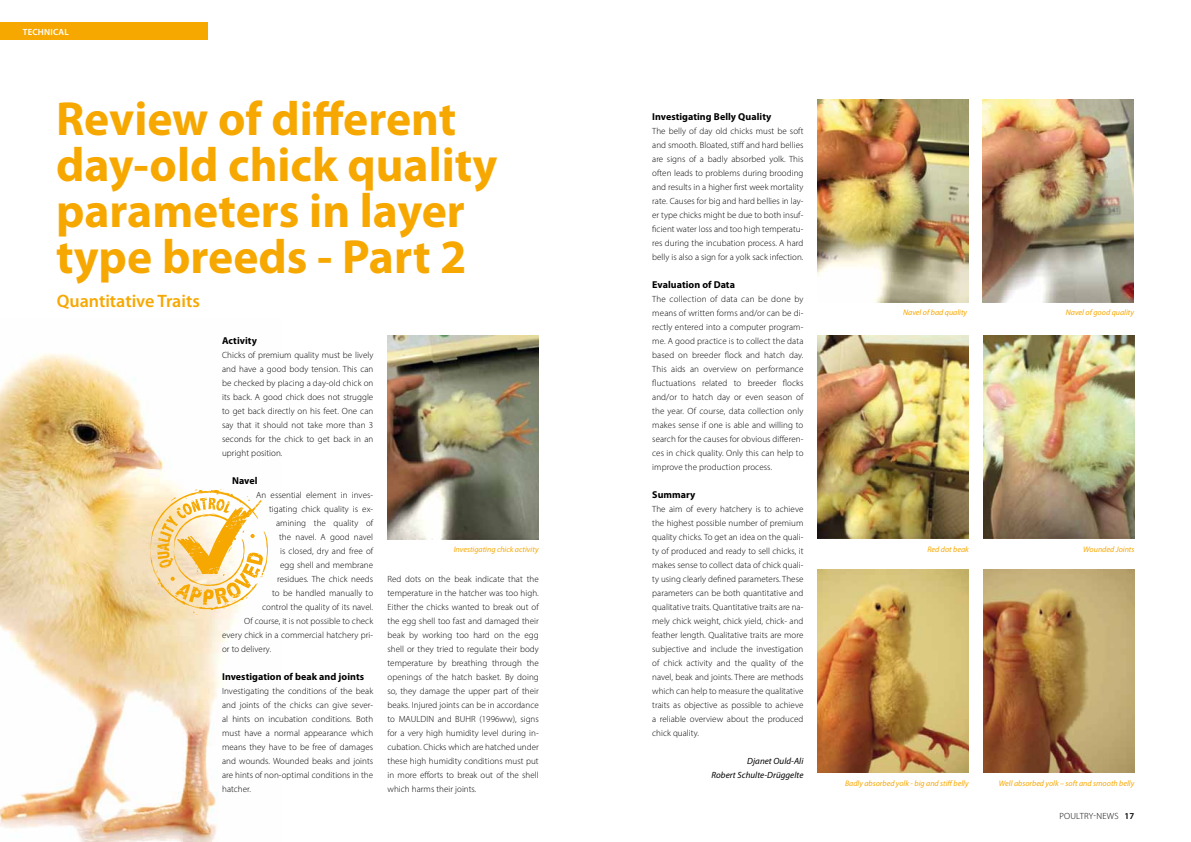
<style>
.page{position:relative;width:1191px;height:842px;background:#fff}
.page>*{position:absolute;margin:0;border:0;box-sizing:border-box;transform-origin:0 0}
.t1{font:700 48.1px/46px "Myriad Pro";color:#f7a800}
.t2{font:600 18px "Myriad Pro";color:#f7a800}
.t3{font:700 10px "Myriad Pro";letter-spacing:.005em;color:#000}
.t4{font:300 9px/14px "Myriad Pro";letter-spacing:.005em;color:#000;text-align:justify}
.t5{font:italic 9px/14px "Myriad Pro";letter-spacing:.005em;color:#000;text-align:right}
.t6{font:600 9px "Myriad Pro";letter-spacing:.02em;color:#fff}
.t7{font:italic 8px "Myriad Pro";color:#f7a800}
.s1{font-weight:600}
</style>
<div class="page">
<img style="left:0;top:354px;width:236px;height:488px">
<svg style="left:150px;top:489px;width:118px;height:126px"></svg>
<div style="left:0;top:23px;width:208px;height:17px;background:#f7a800"></div>
<img style="left:387px;top:336px;width:152px;height:203px">
<img style="left:817px;top:99px;width:151px;height:203px">
<img style="left:817px;top:336px;width:152px;height:203px">
<img style="left:817px;top:570px;width:152px;height:203px">
<img style="left:982px;top:99px;width:151px;height:203px">
<img style="left:983px;top:336px;width:151px;height:203px">
<img style="left:983px;top:570px;width:151px;height:203px">
<p class="t6" style="left:23px;top:26px;width:48px">tech nical</p>
<h1 class="t1" style="left:56px;top:95px;width:443px">Review of different day-old chick quality parameters in layer type breeds - Part 2</h1>
<h2 class="t2" style="left:57px;top:290px;width:145px">Quantitative Traits</h2>
<p class="t3" style="left:222px;top:334px;width:36px">Activity</p>
<p class="t4" style="left:222px;top:348px;width:153px">Chicks of premium quality must be lively and have a good body tension. This can be checked by placing a day-old chick on its back. A good chick does not struggle to get back directly on his feet. One can say that it should not take more than 3 seconds for the chick to get back in an upright position.</p>
<p class="t3" style="left:232px;top:474px;width:27px">Navel</p>
<p class="t4" style="left:256px;top:488px;width:118px">An essential element in inves-</p>
<p class="t4" style="left:269px;top:502px;width:106px">tigating chick quality is ex-</p>
<p class="t4" style="left:276px;top:516px;width:99px">amining the quality of</p>
<p class="t4" style="left:279px;top:530px;width:95px">the navel. A good navel</p>
<p class="t4" style="left:280px;top:544px;width:95px">is closed, dry and free of</p>
<p class="t4" style="left:280px;top:558px;width:94px">egg shell and membrane</p>
<p class="t4" style="left:277px;top:572px;width:97px">residues. The chick needs</p>
<p class="t4" style="left:272px;top:586px;width:103px">to be handled manually to</p>
<p class="t4" style="left:262px;top:600px;width:112px">control the quality of its navel.</p>
<p class="t4" style="left:244px;top:614px;width:131px">Of course, it is not possible to check</p>
<p class="t4" style="left:222px;top:628px;width:152px">every chick in a commercial hatchery pri-</p>
<p class="t4" style="left:222px;top:642px;width:51px">or to delivery.</p>
<p class="t3" style="left:222px;top:670px;width:143px">Investigation of beak and joints</p>
<p class="t4" style="left:222px;top:684px;width:153px">Investigating the conditions of the beak and joints of the chicks can give sever&shy;al hints on incubation conditions. Both must have a normal appearance which means they have to be free of damages and wounds. Wounded beaks and joints are hints of non-optimal conditions in the hatcher.</p>
<p class="t7" style="left:454px;top:544px;width:86px">Investigating chick activity</p>
<p class="t4" style="left:387px;top:572px;width:153px">Red dots on the beak indicate that the temperature in the hatcher was too high.<br>Either the chicks wanted to break out of the egg shell too fast and damaged their beak by working too hard on the egg shell or they tried to regulate their body temperature by breathing through the openings of the hatch basket. By doing so, they damage the upper part of their beaks. Injured joints can be in accordance to MAULDIN and BUHR (1996ww), signs for a very high humidity level during in&shy;cubation. Chicks which are hatched under these high humidity conditions must put in more efforts to break out of the shell which harms their joints.</p>
<p class="t3" style="left:652px;top:110px;width:121px">Investigating Belly Quality</p>
<p class="t4" style="left:652px;top:124px;width:153px">The belly of day old chicks must be soft and smooth. Bloated, stiff and hard bellies are signs of a badly absorbed yolk. This often leads to problems during brooding and results in a higher first week mortality rate. Causes for big and hard bellies in lay&shy;er type chicks might be due to both insuf&shy;ficient water loss and too high temperatu&shy;res during the incubation process. A hard belly is also a sign for a yolk sack infection.</p>
<p class="t3" style="left:652px;top:278px;width:84px">Evaluation of Data</p>
<p class="t4" style="left:652px;top:292px;width:153px">The collection of data can be done by means of written forms and/or can be di&shy;rectly entered into a computer program&shy;me. A good practice is to collect the data based on breeder flock and hatch day.<br>This aids an overview on performance fluctuations related to breeder flocks and/or to hatch day or even season of the year. Of course, data collection only makes sense if one is able and willing to search for the causes for obvious differen&shy;ces in chick quality. Only this can help to improve the production process.</p>
<p class="t3" style="left:652px;top:488px;width:45px">Summary</p>
<p class="t4" style="left:652px;top:502px;width:153px">The aim of every hatchery is to achieve the highest possible number of premium quality chicks. To get an idea on the quali&shy;ty of produced and ready to sell chicks, it makes sense to collect data of chick quali&shy;ty using clearly defined parameters. These parameters can be both quantitative and qualitative traits. Quantitative traits are na&shy;mely chick weight, chick yield, chick- and feather length. Qualitative traits are more subjective and include the investigation of chick activity and the quality of the navel, beak and joints. There are methods which can help to measure the qualitative traits as objective as possible to achieve a reliable overview about the produced chick quality.</p>
<p class="t5" style="left:711px;top:754px;width:94px">Djanet Ould-Ali<br>Robert Schulte-Drüggelte</p>
<p class="t7" style="left:903px;top:308px;width:65px">Navel of bad quality</p>
<p class="t7" style="left:927px;top:544px;width:43px">Red dot beak</p>
<p class="t7" style="left:1065px;top:307px;width:70px">Navel of good quality</p>
<p class="t7" style="left:1083px;top:544px;width:53px">Wounded Joints</p>
<p class="t7" style="left:845px;top:778px;width:125px">Badly absorbed yolk - big and stiff belly</p>
<p class="t7" style="left:999px;top:778px;width:137px">Well absorbed yolk – soft and smooth belly</p>
<p class="t4" style="left:1059px;top:809px;width:76px">POULTRY-News <span class="s1">17</span></p>
</div>
